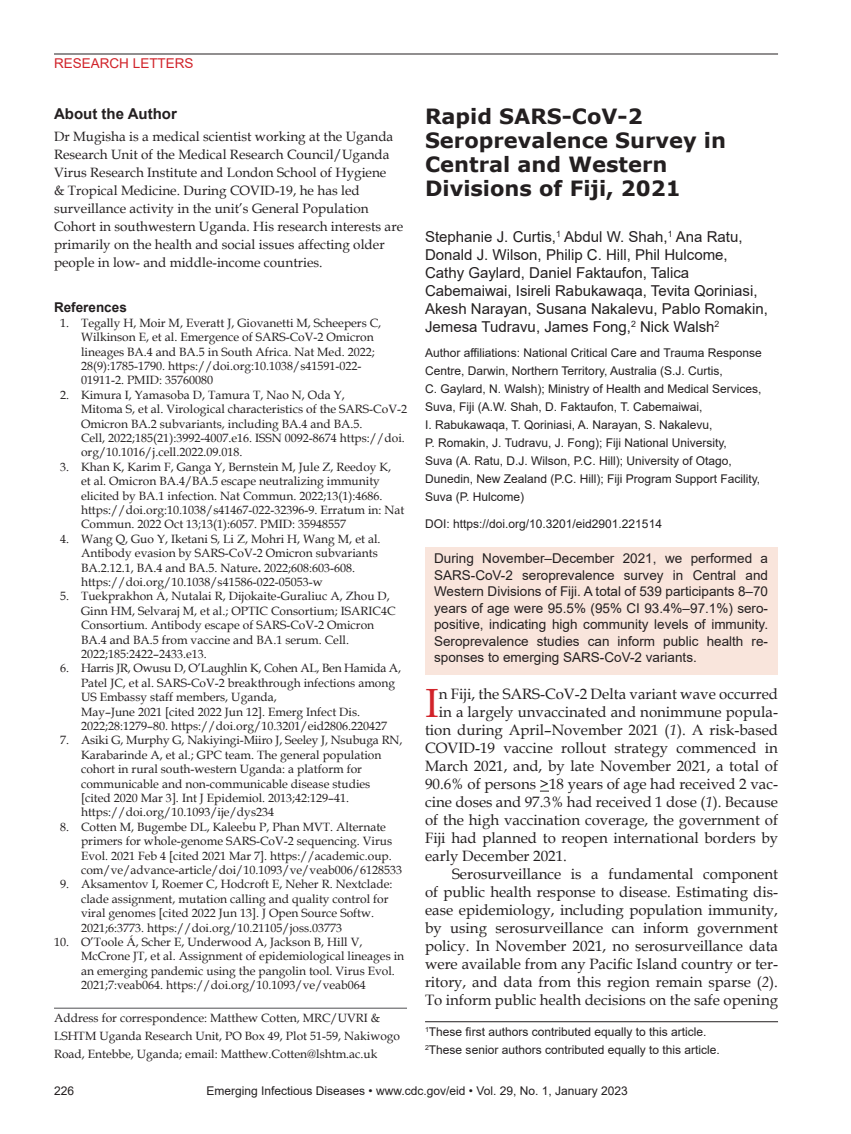
<style>
.page{position:relative;width:851px;height:1134px;background:#fff}
.page>*{position:absolute;margin:0;border:0;box-sizing:border-box;transform-origin:0 0}
.t1{font:40.8px "Book Antiqua";color:#d1232a}
.t2{font:700 21px/24px "Verdana";color:#231f20}
.t3{font:15px "Book Antiqua";color:#231f20}
.t4{font:15px/18px "Arial";color:#231f20}
.t5{font:700 15px "Arial";color:#231f20}
.t6{font:13.5px/18px "Book Antiqua";color:#231f20}
.t7{font:13.5px/16.5px "Arial";color:#231f20;text-align:justify}
.t8{font:13.5px "Arial";color:#d1232a}
.t9{font:700 13.5px "Arial";color:#231f20}
.t10{font:12px/14.4px "Book Antiqua";color:#231f20}
.t11{font:12px/18px "Arial";color:#231f20}
.s1{font-weight:700}
.s2{font-style:italic}
</style>
<div class="page">
<hr style="left:54px;top:54px;width:724px;height:1px;background:#231f20">
<hr style="left:54px;top:1008px;width:353px;height:1px;background:#636366">
<div style="left:425px;top:547px;width:352px;height:128px;background:#f9e5dc"></div>
<hr style="left:425px;top:1021px;width:353px;height:1px;background:#231f20">
<p class="t8" style="left:54px;top:54px;width:141px">RESEARCH LETTERS</p>
<p class="t5" style="left:54px;top:103px;width:124px">About the Author</p>
<p class="t6" style="left:54px;top:128px;width:350px">Dr Mugisha is a medical scientist working at the Uganda Research Unit of the Medical Research Council/Uganda Virus Research Institute and London School of Hygiene<br>&amp; Tropical Medicine. During COVID-19, he has led surveillance activity in the unit’s General Population Cohort in southwestern Uganda. His research interests are primarily on the health and social issues affecting older people in low- and middle-income countries.</p>
<p class="t9" style="left:54px;top:298px;width:74px">References</p>
<p class="t10" style="left:81px;top:315px;width:302px;text-indent:-21px">1. Tegally H, Moir M, Everatt J, Giovanetti M, Scheepers C, Wilkinson E, et al. Emergence of SARS-CoV-2 Omicron lineages BA.4 and BA.5 in South Africa. Nat Med. 2022; 28(9):1785-1790. https://doi.org:10.1038/s41591-022- 01911-2. PMID: 35760080</p>
<p class="t10" style="left:81px;top:387px;width:327px;text-indent:-21px">2. Kimura I, Yamasoba D, Tamura T, Nao N, Oda Y,<br>Mitoma S, et al. Virological characteristics of the SARS-CoV-2<br>Omicron BA.2 subvariants, including BA.4 and BA.5.<br>Cell, 2022;185(21):3992-4007.e16. ISSN 0092-8674 https://doi. org/10.1016/j.cell.2022.09.018.</p>
<p class="t10" style="left:81px;top:459px;width:325px;text-indent:-21px">3. Khan K, Karim F, Ganga Y, Bernstein M, Jule Z, Reedoy K,<br>et al. Omicron BA.4/BA.5 escape neutralizing immunity elicited by BA.1 infection. Nat Commun. 2022;13(1):4686. https://doi.org:10.1038/s41467-022-32396-9. Erratum in: Nat Commun. 2022 Oct 13;13(1):6057. PMID: 35948557</p>
<p class="t10" style="left:81px;top:531px;width:301px;text-indent:-21px">4. Wang Q, Guo Y, Iketani S, Li Z, Mohri H, Wang M, et al.<br>Antibody evasion by SARS-CoV-2 Omicron subvariants BA.2.12.1, BA.4 and BA.5. Nature<span class="s1">.</span> 2022;608:603-608. https://doi.org/10.1038/s41586-022-05053-w</p>
<p class="t10" style="left:81px;top:589px;width:316px;text-indent:-21px">5. Tuekprakhon A, Nutalai R, Dijokaite-Guraliuc A, Zhou D, Ginn HM, Selvaraj M, et al.; OPTIC Consortium; ISARIC4C Consortium. Antibody escape of SARS-CoV-2 Omicron BA.4 and BA.5 from vaccine and BA.1 serum. Cell.<br>2022;185:2422–2433.e13.</p>
<p class="t10" style="left:81px;top:661px;width:321px;text-indent:-21px">6. Harris JR, Owusu D, O’Laughlin K, Cohen AL, Ben Hamida A, Patel JC, et al. SARS-CoV-2 breakthrough infections among US Embassy staff members, Uganda,<br>May–June 2021 [cited 2022 Jun 12]. Emerg Infect Dis.<br>2022;28:1279–80. https://doi.org/10.3201/eid2806.220427</p>
<p class="t10" style="left:81px;top:733px;width:323px;text-indent:-21px">7. Asiki G, Murphy G, Nakiyingi-Miiro J, Seeley J, Nsubuga RN, Karabarinde A, et al.; GPC team. The general population cohort in rural south-western Uganda: a platform for communicable and non-communicable disease studies [cited 2020 Mar 3]. Int J Epidemiol. 2013;42:129–41. https://doi.org/10.1093/ije/dys234</p>
<p class="t10" style="left:81px;top:819px;width:322px;text-indent:-21px">8. Cotten M, Bugembe DL, Kaleebu P, Phan MVT. Alternate primers for whole-genome SARS-CoV-2 sequencing. Virus Evol. 2021 Feb 4 [cited 2021 Mar 7]. https://academic.oup. com/ve/advance-article/doi/10.1093/ve/veab006/6128533</p>
<p class="t10" style="left:81px;top:877px;width:313px;text-indent:-21px">9. Aksamentov I, Roemer C, Hodcroft E, Neher R. Nextclade: clade assignment, mutation calling and quality control for viral genomes [cited 2022 Jun 13]. J Open Source Softw.<br>2021;6:3773. https://doi.org/10.21105/joss.03773</p>
<p class="t10" style="left:81px;top:935px;width:325px;text-indent:-27px">10. O’Toole Á, Scher E, Underwood A, Jackson B, Hill V, McCrone JT, et al. Assignment of epidemiological lineages in an emerging pandemic using the pangolin tool. Virus Evol.<br>2021;7:veab064. https://doi.org/10.1093/ve/veab064</p>
<p class="t10" style="left:54px;top:1009px;width:347px;line-height:18px">Address for correspondence: Matthew Cotten, MRC/UVRI &amp;<br>LSHTM Uganda Research Unit, PO Box 49, Plot 51-59, Nakiwogo<br>Road, Entebbe, Uganda; email: Matthew.Cotten@lshtm.ac.uk</p>
<h2 class="t2" style="left:425px;top:104px;width:302px">Rapid SARS-CoV-2<br>Seroprevalence Survey in<br>Central and Western<br>Divisions of Fiji, 2021</h2>
<p class="t4" style="left:425px;top:228px;width:344px">Stephanie J. Curtis,<sup>1</sup> Abdul W. Shah,<sup>1</sup> Ana Ratu, Donald J. Wilson, Philip C. Hill, Phil Hulcome, Cathy Gaylard, Daniel Faktaufon, Talica Cabemaiwai, Isireli Rabukawaqa, Tevita Qoriniasi, Akesh Narayan, Susana Nakalevu, Pablo Romakin, Jemesa Tudravu, James Fong,<sup>2</sup> Nick Walsh<sup>2</sup></p>
<p class="t11" style="left:425px;top:344px;width:338px">Author affiliations: National Critical Care and Trauma Response Centre, Darwin, Northern Territory, Australia (S.J. Curtis,<br>C. Gaylard, N. Walsh); Ministry of Health and Medical Services, Suva, Fiji (A.W. Shah, D. Faktaufon, T. Cabemaiwai,<br>I. Rabukawaqa, T. Qoriniasi, A. Narayan, S. Nakalevu,<br>P. Romakin, J. Tudravu, J. Fong); Fiji National University,<br>Suva (A. Ratu, D.J. Wilson, P.C. Hill); University of Otago, Dunedin, New Zealand (P.C. Hill); Fiji Program Support Facility, Suva (P. Hulcome)</p>
<p class="t11" style="left:425px;top:515px;width:238px">DOI: https://doi.org/10.3201/eid2901.221514</p>
<p class="t7" style="left:434px;top:550px;width:335px">During November–December 2021, we performed a SARS-CoV-2 seroprevalence survey in Central and Western Divisions of Fiji. A total of 539 participants 8–70 years of age were 95.5% (95% CI 93.4%–97.1%) sero&shy;positive, indicating high community levels of immunity.<br>Seroprevalence studies can inform public health re&shy;sponses to emerging SARS-CoV-2 variants.</p>
<h1 class="t1" style="left:425px;top:675px;width:15px">I</h1>
<p class="t3" style="left:439px;top:684px;width:341px">n Fiji, the SARS-CoV-2 Delta variant wave occurred</p>
<p class="t3" style="left:439px;top:702px;width:341px">in a largely unvaccinated and nonimmune popula-</p>
<p class="t3" style="left:425px;top:720px;width:354px">tion during April–November 2021 (<span class="s2">1</span>). A risk-based</p>
<p class="t3" style="left:425px;top:738px;width:354px">COVID-19 vaccine rollout strategy commenced in</p>
<p class="t3" style="left:425px;top:756px;width:354px">March 2021, and, by late November 2021, a total of</p>
<p class="t3" style="left:425px;top:774px;width:354px">90.6% of persons &gt;18 years of age had received 2 vac-</p>
<p class="t3" style="left:425px;top:792px;width:354px">cine doses and 97.3% had received 1 dose (<span class="s2">1</span>). Because</p>
<p class="t3" style="left:425px;top:810px;width:354px">of the high vaccination coverage, the government of</p>
<p class="t3" style="left:425px;top:828px;width:354px">Fiji had planned to reopen international borders by</p>
<p class="t3" style="left:425px;top:846px;width:143px">early December 2021.</p>
<p class="t3" style="left:452px;top:864px;width:327px">Serosurveillance is a fundamental component</p>
<p class="t3" style="left:425px;top:882px;width:354px">of public health response to disease. Estimating dis-</p>
<p class="t3" style="left:425px;top:900px;width:354px">ease epidemiology, including population immunity,</p>
<p class="t3" style="left:425px;top:918px;width:354px">by using serosurveillance can inform government</p>
<p class="t3" style="left:425px;top:936px;width:354px">policy. In November 2021, no serosurveillance data</p>
<p class="t3" style="left:425px;top:954px;width:354px">were available from any Pacific Island country or ter-</p>
<p class="t3" style="left:425px;top:972px;width:354px">ritory, and data from this region remain sparse (<span class="s2">2</span>).</p>
<p class="t3" style="left:425px;top:990px;width:354px">To inform public health decisions on the safe opening</p>
<p class="t11" style="left:425px;top:1022px;width:296px"><sup>1</sup>These first authors contributed equally to this article.<br><sup>2</sup>These senior authors contributed equally to this article.</p>
<p class="t11" style="left:54px;top:1082px;width:22px">226</p>
<p class="t11" style="left:206px;top:1082px;width:423px">Emerging Infectious Diseases • www.cdc.gov/eid • Vol. 29, No. 1, January 2023</p>
</div>
